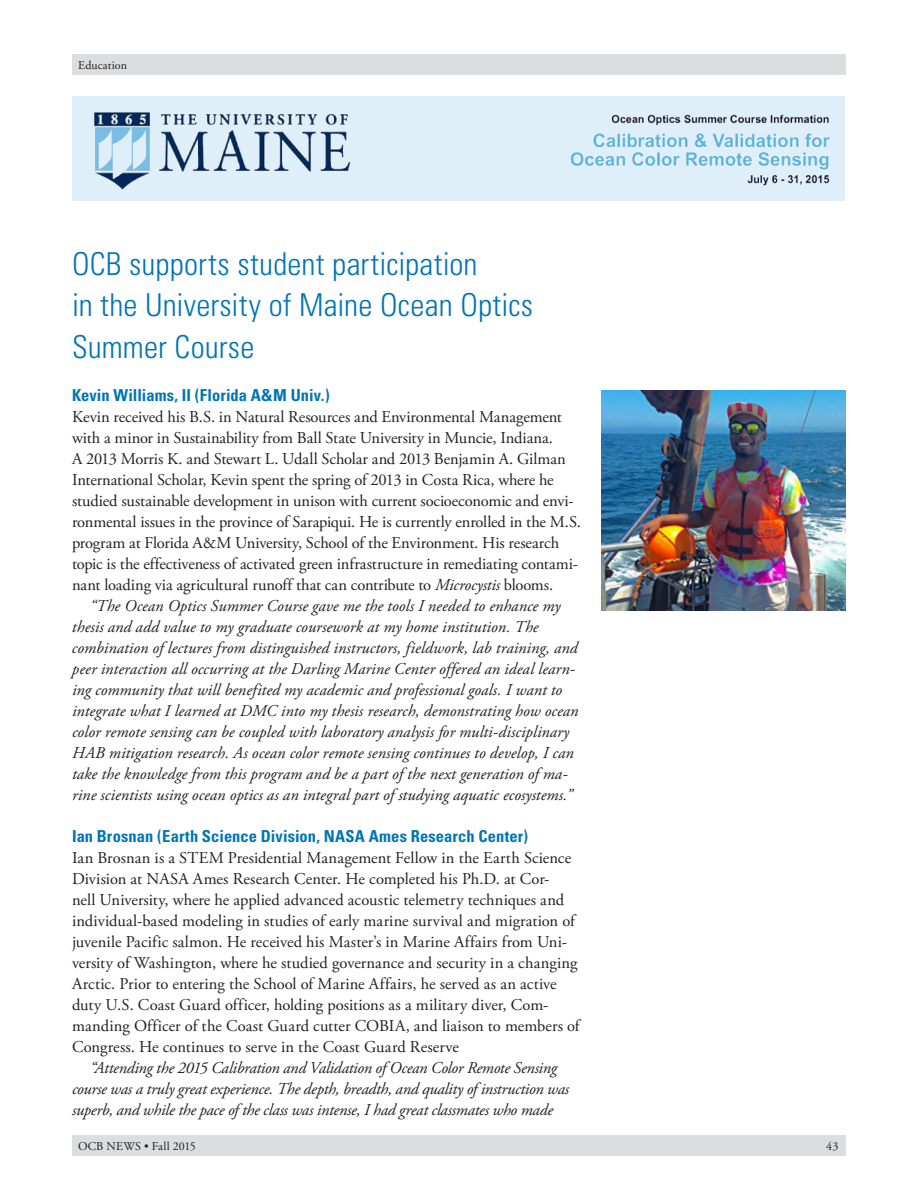
<style>
.page{position:relative;width:918px;height:1188px;background:#fff}
.page>*{position:absolute;margin:0;border:0;box-sizing:border-box;transform-origin:0 0}
.t1{font:300 condensed 31.5px/42px "Univers";letter-spacing:.005em;color:#0075b3}
.t2{font:16.5px/21px "Adobe Garamond Pro";letter-spacing:-.005em;color:#231f20}
.t3{font:italic 16.5px/21px "Adobe Garamond Pro";color:#231f20}
.t4{font:700 condensed 16.5px "Univers";letter-spacing:.005em;color:#0075b3}
.t5{font:12px "Adobe Garamond Pro";letter-spacing:.015em;color:#231f20}
.s1{font-style:italic}
</style>
<div class="page">
<div style="left:72px;top:1136px;width:774px;height:20px;background:#dcddde"></div>
<div style="left:73px;top:96px;width:772px;height:105px;background:#deeff9"></div>
<div style="left:72px;top:54px;width:774px;height:21px;background:#dcddde"></div>
<img style="left:570px;top:114px;width:260px;height:72px">
<img style="left:94px;top:112px;width:257px;height:78px">
<img style="left:602px;top:390px;width:244px;height:220px">
<p class="t5" style="left:78px;top:58px;width:51px">Education</p>
<h1 class="t1" style="left:72px;top:242px;width:463px">OCB supports student participation<br>in the University of Maine Ocean Optics<br>Summer Course</h1>
<p class="t4" style="left:72px;top:385px;width:259px">Kevin Williams, II (Florida A&amp;M Univ.)</p>
<p class="t2" style="left:72px;top:406px;width:511px">Kevin received his B.S. in Natural Resources and Environmental Management with a minor in Sustainability from Ball State University in Muncie, Indiana.<br>A 2013 Morris K. and Stewart L. Udall Scholar and 2013 Benjamin A. Gilman International Scholar, Kevin spent the spring of 2013 in Costa Rica, where he studied sustainable development in unison with current socioeconomic and envi&shy;ronmental issues in the province of Sarapiqui. He is currently enrolled in the M.S. program at Florida A&amp;M University, School of the Environment. His research topic is the effectiveness of activated green infrastructure in remediating contami&shy;nant loading via agricultural runoff that can contribute to <span class="s1">Microcystis</span> blooms.</p>
<p class="t3" style="left:72px;top:595px;width:508px;text-indent:18px">“The Ocean Optics Summer Course gave me the tools I needed to enhance my thesis and add value to my graduate coursework at my home institution. The combination of lectures from distinguished instructors, fieldwork, lab training, and peer interaction all occurring at the Darling Marine Center offered an ideal learn&shy;ing community that will benefited my academic and professional goals. I want to integrate what I learned at DMC into my thesis research, demonstrating how ocean color remote sensing can be coupled with laboratory analysis for multi-disciplinary HAB mitigation research. As ocean color remote sensing continues to develop, I can take the knowledge from this program and be a part of the next generation of ma&shy;rine scientists using ocean optics as an integral part of studying aquatic ecosystems.”</p>
<p class="t4" style="left:72px;top:826px;width:458px">Ian Brosnan (Earth Science Division, NASA Ames Research Center)</p>
<p class="t2" style="left:72px;top:847px;width:509px">Ian Brosnan is a STEM Presidential Management Fellow in the Earth Science Division at NASA Ames Research Center. He completed his Ph.D. at Cor-<br>nell University, where he applied advanced acoustic telemetry techniques and individual-based modeling in studies of early marine survival and migration of juvenile Pacific salmon. He received his Master’s in Marine Affairs from Uni&shy;versity of Washington, where he studied governance and security in a changing Arctic. Prior to entering the School of Marine Affairs, he served as an active duty U.S. Coast Guard officer, holding positions as a military diver, Com&shy;manding Officer of the Coast Guard cutter COBIA, and liaison to members of Congress. He continues to serve in the Coast Guard Reserve</p>
<p class="t3" style="left:72px;top:1057px;width:499px;text-indent:18px">“Attending the 2015 Calibration and Validation of Ocean Color Remote Sensing course was a truly great experience. The depth, breadth, and quality of instruction was superb, and while the pace of the class was intense, I had great classmates who made</p>
<p class="t5" style="left:78px;top:1139px;width:119px">OCB NEWS • Fall 2015</p>
<p class="t5" style="left:826px;top:1139px;width:14px">43</p>
</div>
